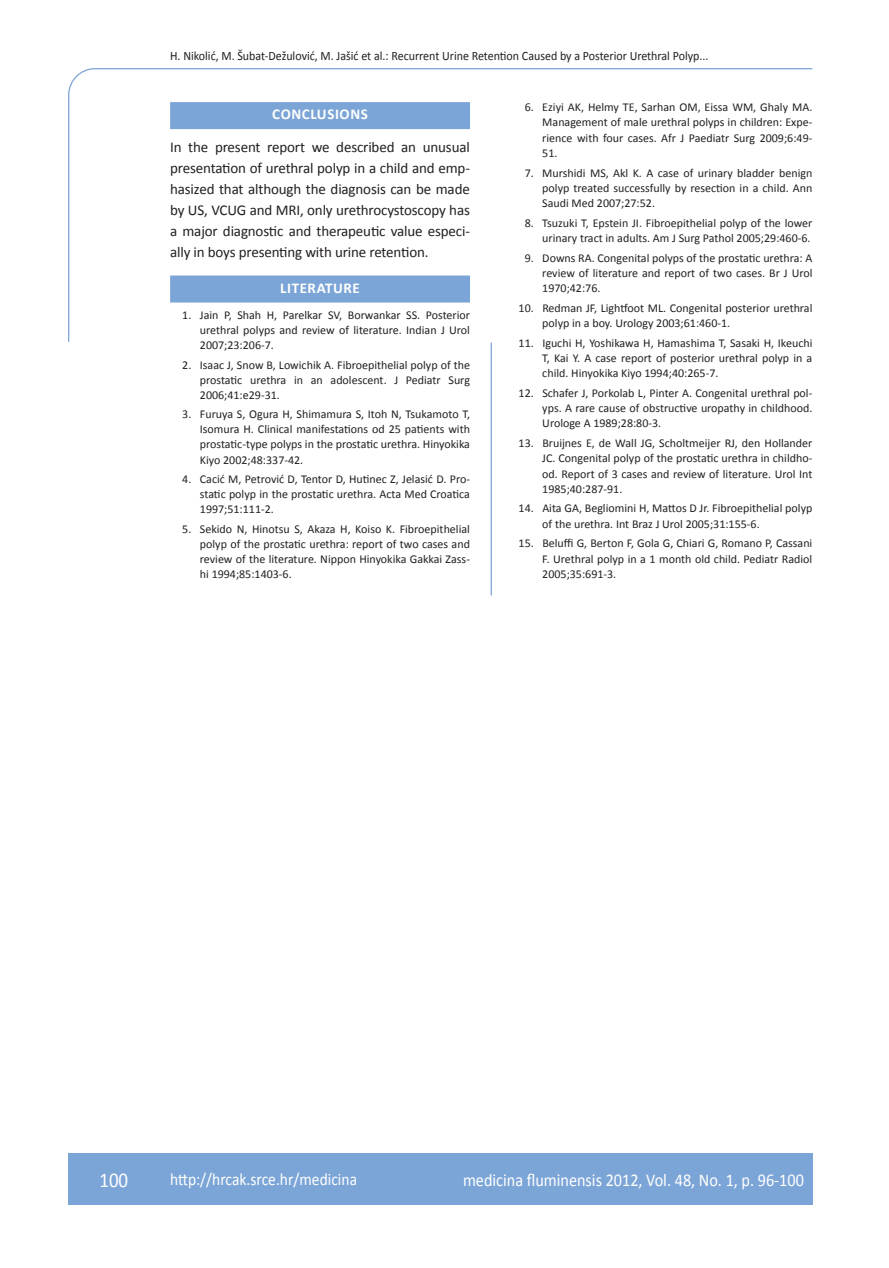
<style>
.page{position:relative;width:889px;height:1268px;background:#fff}
.page>*{position:absolute;margin:0;border:0;box-sizing:border-box;transform-origin:0 0}
.t1{font:21px "Calibri";color:#fff;scale:.9 1}
.t2{font:18px "Calibri";color:#fff;scale:.9 1}
.t3{font:17.25px "Calibri";color:#fff;scale:.9 1}
.osnovni_tekst{font:15px/21.1px "Calibri";letter-spacing:-.01em;color:#231f20;text-align:justify}
.naslov_ruler{font:700 15px "Calibri";letter-spacing:.04em;color:#fff}
.glava{font:12.75px "Calibri";color:#231f20;scale:.94 1}
.literatura{font:12px/15.3px "Calibri";color:#231f20;text-align:justify}
</style>
<div class="page">
<svg style="left:68px;top:68px;width:745px;height:274px"></svg>
<hr style="left:490px;top:342px;width:2px;height:253px;background:#7ca5d7">
<div style="left:68px;top:1152px;width:744px;height:51px;background:#7ca5d7"></div>
<div style="left:170px;top:102px;width:300px;height:27px;background:#7ca5d7"></div>
<div style="left:170px;top:275px;width:300px;height:27px;background:#7ca5d7"></div>
<p class="glava" style="left:170px;top:47px;width:574px">H. Nikolić, M. Šubat-Dežulović, M. Jašić et al.: Recurrent Urine Retention Caused by a Posterior Urethral Polyp...</p>
<p class="naslov_ruler" style="left:272px;top:105px;width:97px">CONCLUSIONS</p>
<p class="osnovni_tekst" style="left:170px;top:135px;width:301px">In the present report we described an unusual presentation of urethral polyp in a child and emp&shy;hasized that although the diagnosis can be made by US, VCUG and MRI, only urethrocystoscopy has a major diagnostic and therapeutic value especi&shy;ally in boys presenting with urine retention.</p>
<p class="naslov_ruler" style="left:280px;top:278px;width:81px">LITERATURE</p>
<p class="literatura" style="left:200px;top:307px;width:271px;text-indent:-18px">1. Jain P, Shah H, Parelkar SV, Borwankar SS. Posterior urethral polyps and review of literature. Indian J Urol 2007;23:206-7.</p>
<p class="literatura" style="left:200px;top:356px;width:271px;text-indent:-18px">2. Isaac J, Snow B, Lowichik A. Fibroepithelial polyp of the prostatic urethra in an adolescent. J Pediatr Surg 2006;41:e29-31.</p>
<p class="literatura" style="left:200px;top:406px;width:271px;text-indent:-18px">3. Furuya S, Ogura H, Shimamura S, Itoh N, Tsukamoto T, Isomura H. Clinical manifestations od 25 patients with prostatic-type polyps in the prostatic urethra. Hinyokika Kiyo 2002;48:337-42.</p>
<p class="literatura" style="left:200px;top:470px;width:271px;text-indent:-18px">4. Cacić M, Petrović D, Tentor D, Hutinec Z, Jelasić D. Pro&shy;static polyp in the prostatic urethra. Acta Med Croatica 1997;51:111-2.</p>
<p class="literatura" style="left:200px;top:520px;width:271px;text-indent:-18px">5. Sekido N, Hinotsu S, Akaza H, Koiso K. Fibroepithelial polyp of the prostatic urethra: report of two cases and review of the literature. Nippon Hinyokika Gakkai Zass&shy;hi 1994;85:1403-6.</p>
<p class="literatura" style="left:542px;top:99px;width:271px;text-indent:-18px">6. Eziyi AK, Helmy TE, Sarhan OM, Eissa WM, Ghaly MA.<br>Management of male urethral polyps in children: Expe&shy;rience with four cases. Afr J Paediatr Surg 2009;6:49- 51.</p>
<p class="literatura" style="left:542px;top:164px;width:272px;text-indent:-18px">7. Murshidi MS, Akl K. A case of urinary bladder benign polyp treated successfully by resection in a child. Ann Saudi Med 2007;27:52.</p>
<p class="literatura" style="left:525px;top:214px;width:289px;text-align:right">8. Tsuzuki T, Epstein JI. Fibroepithelial polyp of the lower urinary tract in adults. Am J Surg Pathol 2005;29:460-6.</p>
<p class="literatura" style="left:542px;top:249px;width:272px;text-indent:-18px">9. Downs RA. Congenital polyps of the prostatic urethra: A review of literature and report of two cases. Br J Urol 1970;42:76.</p>
<p class="literatura" style="left:542px;top:299px;width:271px;text-indent:-24px">10. Redman JF, Lightfoot ML. Congenital posterior urethral polyp in a boy. Urology 2003;61:460-1.</p>
<p class="literatura" style="left:542px;top:334px;width:272px;text-indent:-24px">11. Iguchi H, Yoshikawa H, Hamashima T, Sasaki H, Ikeuchi T, Kai Y. A case report of posterior urethral polyp in a child. Hinyokika Kiyo 1994;40:265-7.</p>
<p class="literatura" style="left:542px;top:384px;width:271px;text-indent:-24px">12. Schafer J, Porkolab L, Pinter A. Congenital urethral pol&shy;yps. A rare cause of obstructive uropathy in childhood.<br>Urologe A 1989;28:80-3.</p>
<p class="literatura" style="left:542px;top:434px;width:271px;text-indent:-24px">13. Bruijnes E, de Wall JG, Scholtmeijer RJ, den Hollander JC. Congenital polyp of the prostatic urethra in childho&shy;od. Report of 3 cases and review of literature. Urol Int 1985;40:287-91.</p>
<p class="literatura" style="left:542px;top:500px;width:271px;text-indent:-24px">14. Aita GA, Begliomini H, Mattos D Jr. Fibroepithelial polyp of the urethra. Int Braz J Urol 2005;31:155-6.</p>
<p class="literatura" style="left:542px;top:535px;width:271px;text-indent:-24px">15. Beluffi G, Berton F, Gola G, Chiari G, Romano P, Cassani F. Urethral polyp in a 1 month old child. Pediatr Radiol 2005;35:691-3.</p>
<p class="t1" style="left:99px;top:1166px;width:33px">100</p>
<p class="t3" style="left:170px;top:1167px;width:209px">http://hrcak.srce.hr/medicina</p>
<p class="t2" style="left:463px;top:1168px;width:380px">medicina fluminensis 2012, Vol. 48, No. 1, p. 96-100</p>
</div>
